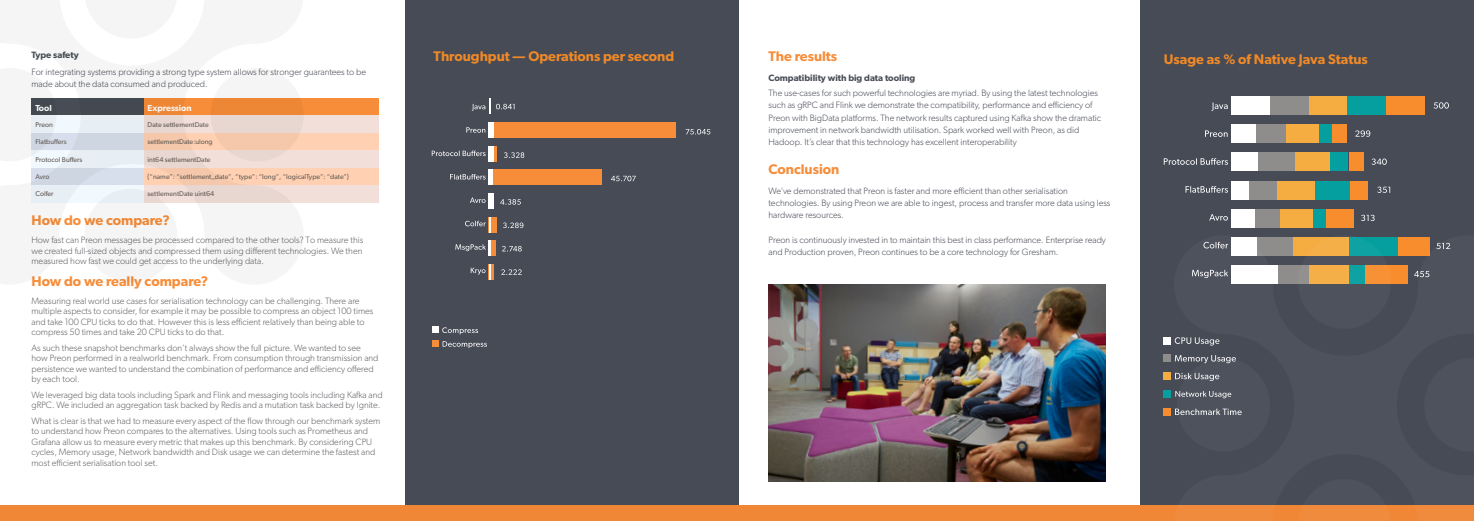
<style>
.page{position:relative;width:1474px;height:521px;background:#fff}
.page>*{position:absolute;margin:0;border:0;box-sizing:border-box;transform-origin:0 0}
.t1{font:600 14px "Gibson";color:#f08927}
.t2{font:600 14px "Gibson";color:#f78d39}
.t3{font:300 9.19px/10.5px "Gibson";color:#616166}
.t4{font:300 9.19px/12.2px "Gibson";color:#474c55}
.t5{font:600 9.19px "Gibson";color:#474c55}
.t6{font:600 8.75px "Gibson";color:#fff}
.t7{font:7px "Gibson";color:#675e59}
</style>
<div class="page">
<div style="left:405px;top:0;width:333px;height:521px;background:#474b56"></div>
<div style="left:144px;top:98px;width:234px;height:18px;background:#f78d39"></div>
<div style="left:144px;top:116px;width:234px;height:17px;background:#f2dfda"></div>
<div style="left:144px;top:133px;width:234px;height:17px;background:#ffd1b2"></div>
<div style="left:144px;top:168px;width:234px;height:17px;background:#ffd1b2"></div>
<div style="left:144px;top:150px;width:234px;height:18px;background:#f2dfda"></div>
<div style="left:144px;top:185px;width:234px;height:17px;background:#f2dfda"></div>
<div style="left:488px;top:122px;width:187px;height:16px;background:#f78d39"></div>
<div style="left:488px;top:169px;width:113px;height:16px;background:#f78d39"></div>
<svg style="left:490px;top:217px;width:7px;height:16px"></svg>
<svg style="left:490px;top:264px;width:4px;height:16px"></svg>
<div style="left:488px;top:146px;width:9px;height:15px;background:#f78d39"></div>
<div style="left:488px;top:193px;width:6px;height:16px;background:#fff"></div>
<div style="left:488px;top:240px;width:7px;height:16px;background:#f78d39"></div>
<div style="left:488px;top:122px;width:6px;height:16px;background:#fff"></div>
<div style="left:488px;top:146px;width:6px;height:15px;background:#fff"></div>
<div style="left:488px;top:169px;width:5px;height:16px;background:#fff"></div>
<hr style="left:488px;top:240px;width:3px;height:16px;background:#fff">
<svg style="left:442px;top:341px;width:45px;height:7px"></svg>
<svg style="left:442px;top:327px;width:36px;height:7px"></svg>
<div style="left:432px;top:327px;width:7px;height:6px;background:#fff"></div>
<div style="left:432px;top:340px;width:7px;height:7px;background:#f78d39"></div>
<svg style="left:470px;top:264px;width:20px;height:16px"></svg>
<svg style="left:455px;top:244px;width:31px;height:7px"></svg>
<svg style="left:465px;top:217px;width:25px;height:16px"></svg>
<svg style="left:470px;top:197px;width:15px;height:6px"></svg>
<svg style="left:450px;top:174px;width:35px;height:5px"></svg>
<svg style="left:432px;top:151px;width:53px;height:5px"></svg>
<svg style="left:466px;top:127px;width:19px;height:6px"></svg>
<svg style="left:472px;top:98px;width:18px;height:16px"></svg>
<svg style="left:501px;top:269px;width:21px;height:6px"></svg>
<svg style="left:502px;top:246px;width:19px;height:5px"></svg>
<svg style="left:503px;top:222px;width:20px;height:6px"></svg>
<svg style="left:500px;top:199px;width:21px;height:6px"></svg>
<svg style="left:611px;top:176px;width:25px;height:5px"></svg>
<svg style="left:504px;top:152px;width:20px;height:6px"></svg>
<svg style="left:685px;top:129px;width:25px;height:5px"></svg>
<svg style="left:496px;top:104px;width:18px;height:5px"></svg>
<div style="left:1140px;top:0;width:333px;height:521px;background:#474b56"></div>
<svg style="left:31px;top:98px;width:284px;height:105px"></svg>
<div style="left:84px;top:189px;width:93px;height:94px;background:linear-gradient(to right,#f4f5f6,#f4f3f3);border-radius:50%"></div>
<svg style="left:210px;top:98px;width:94px;height:64px"></svg>
<svg style="left:31px;top:98px;width:26px;height:64px"></svg>
<div style="left:0;top:506px;width:1473px;height:15px;background:#f08736"></div>
<div style="left:1255px;top:124px;width:31px;height:19px;background:#8e8d8c"></div>
<div style="left:1286px;top:124px;width:32px;height:19px;background:#f5ac41"></div>
<svg style="left:1361px;top:215px;width:13px;height:6px"></svg>
<svg style="left:1377px;top:187px;width:13px;height:6px"></svg>
<svg style="left:1371px;top:158px;width:15px;height:7px"></svg>
<svg style="left:1355px;top:130px;width:15px;height:7px"></svg>
<svg style="left:1433px;top:102px;width:15px;height:7px"></svg>
<div style="left:1308px;top:96px;width:39px;height:19px;background:#f5ac41"></div>
<div style="left:1347px;top:96px;width:38px;height:19px;background:#059f9f"></div>
<div style="left:1318px;top:124px;width:14px;height:19px;background:#059f9f"></div>
<div style="left:1332px;top:124px;width:15px;height:19px;background:#f78d2d"></div>
<div style="left:1246px;top:181px;width:31px;height:18px;background:#8e8d8c"></div>
<div style="left:1276px;top:181px;width:39px;height:18px;background:#f5ac41"></div>
<div style="left:1315px;top:181px;width:35px;height:18px;background:#059f9f"></div>
<div style="left:1349px;top:181px;width:18px;height:18px;background:#f78d2d"></div>
<div style="left:1231px;top:96px;width:38px;height:19px;background:#fff"></div>
<div style="left:1257px;top:152px;width:38px;height:19px;background:#8e8d8c"></div>
<div style="left:1295px;top:152px;width:35px;height:19px;background:#f5ac41"></div>
<div style="left:1330px;top:152px;width:18px;height:19px;background:#059f9f"></div>
<div style="left:1348px;top:152px;width:15px;height:19px;background:#f78d2d"></div>
<div style="left:1231px;top:209px;width:24px;height:19px;background:#fff"></div>
<div style="left:1255px;top:209px;width:26px;height:19px;background:#8e8d8c"></div>
<div style="left:1280px;top:209px;width:33px;height:19px;background:#f5ac41"></div>
<div style="left:1312px;top:209px;width:14px;height:19px;background:#059f9f"></div>
<div style="left:1325px;top:209px;width:28px;height:19px;background:#f78d2d"></div>
<div style="left:1231px;top:124px;width:24px;height:19px;background:#fff"></div>
<div style="left:1231px;top:152px;width:26px;height:19px;background:#fff"></div>
<div style="left:1269px;top:96px;width:39px;height:19px;background:#8e8d8c"></div>
<div style="left:1231px;top:181px;width:18px;height:18px;background:#fff"></div>
<svg style="left:1209px;top:214px;width:18px;height:7px"></svg>
<svg style="left:1185px;top:186px;width:42px;height:7px"></svg>
<svg style="left:1163px;top:158px;width:64px;height:7px"></svg>
<svg style="left:1205px;top:130px;width:22px;height:7px"></svg>
<svg style="left:1211px;top:103px;width:16px;height:8px"></svg>
<div style="left:1163px;top:355px;width:7px;height:7px;background:#8e8d8c"></div>
<div style="left:1163px;top:337px;width:7px;height:7px;background:#fff"></div>
<div style="left:1163px;top:372px;width:7px;height:7px;background:#f5ac41"></div>
<div style="left:1163px;top:390px;width:7px;height:7px;background:#059f9f"></div>
<div style="left:1163px;top:408px;width:7px;height:7px;background:#f78d2d"></div>
<div style="left:1385px;top:96px;width:39px;height:19px;background:#f78d2d"></div>
<img style="left:768px;top:285px;width:337px;height:197px">
<svg style="left:1169px;top:237px;width:304px;height:269px"></svg>
<svg style="left:1297px;top:235px;width:93px;height:94px"></svg>
<svg style="left:1297px;top:479px;width:93px;height:27px"></svg>
<svg style="left:1423px;top:358px;width:50px;height:94px"></svg>
<svg style="left:1176px;top:358px;width:94px;height:94px"></svg>
<p class="t5" style="left:32px;top:49px;width:49px">Type safety</p>
<h1 class="t1" style="left:433px;top:48px;width:242px">Throughput — Operations per second</h1>
<p class="t4" style="left:32px;top:65px;width:336px">For integrating systems providing a strong type system allows for stronger guarantees to be made about the data consumed and produced.</p>
<p class="t6" style="left:35px;top:102px;width:18px">Tool</p>
<p class="t7" style="left:35px;top:121px;width:19px">Preon</p>
<p class="t7" style="left:35px;top:138px;width:33px">Flatbuffers</p>
<p class="t7" style="left:35px;top:172px;width:15px">Avro</p>
<p class="t7" style="left:35px;top:155px;width:48px">Protocol Buffers</p>
<p class="t7" style="left:35px;top:190px;width:20px">Colfer</p>
<p class="t6" style="left:148px;top:102px;width:45px">Expression</p>
<p class="t7" style="left:148px;top:121px;width:63px">Date settlementDate</p>
<p class="t7" style="left:148px;top:138px;width:67px">settlementDate:ulong</p>
<p class="t7" style="left:148px;top:172px;width:203px">{“name”: “settlement_date”, “type”: “long”, “logicalType”: “date”}</p>
<p class="t7" style="left:148px;top:155px;width:64px">int64 settlementDate</p>
<p class="t7" style="left:148px;top:190px;width:68px">settlementDate uint64</p>
<h1 class="t2" style="left:32px;top:212px;width:140px">How do we compare?</h1>
<p class="t3" style="left:32px;top:234px;width:333px;text-align:justify">How fast can Preon messages be processed compared to the other tools? To measure this we created full-sized objects and compressed them using different technologies. We then measured how fast we could get access to the underlying data.</p>
<h1 class="t2" style="left:32px;top:273px;width:178px">How do we really compare?</h1>
<p class="t3" style="left:32px;top:295px;width:343px">Measuring real world use cases for serialisation technology can be challenging. There are multiple aspects to consider, for example it may be possible to compress an object 100 times and take 100 CPU ticks to do that. However this is less efficient relatively than being able to compress 50 times and take 20 CPU ticks to do that.</p>
<p class="t3" style="left:32px;top:342px;width:348px">As such these snapshot benchmarks don’t always show the full picture. We wanted to see how Preon performed in a realworld benchmark. From consumption through transmission and persistence we wanted to understand the combination of performance and efficiency offered by each tool.</p>
<p class="t3" style="left:32px;top:389px;width:353px">We leveraged big data tools including Spark and Flink and messaging tools including Kafka and gRPC. We included an aggregation task backed by Redis and a mutation task backed by Ignite.</p>
<p class="t3" style="left:32px;top:415px;width:350px">What is clear is that we had to measure every aspect of the flow through our benchmark system to understand how Preon compares to the alternatives. Using tools such as Prometheus and Grafana allow us to measure every metric that makes up this benchmark. By considering CPU cycles, Memory usage, Network bandwidth and Disk usage we can determine the fastest and most efficient serialisation tool set.</p>
<h1 class="t2" style="left:768px;top:48px;width:70px">The results</h1>
<h1 class="t1" style="left:1163px;top:51px;width:206px">Usage as % of Native Java Status</h1>
<p class="t5" style="left:768px;top:73px;width:148px">Compatibility with big data tooling</p>
<p class="t4" style="left:768px;top:87px;width:334px">The use-cases for such powerful technologies are myriad. By using the latest technologies such as gRPC and Flink we demonstrate the compatibility, performance and efficiency of Preon with BigData platforms. The network results captured using Kafka show the dramatic improvement in network bandwidth utilisation. Spark worked well with Preon, as did Hadoop. It’s clear that this technology has excellent interoperability</p>
<h1 class="t2" style="left:768px;top:161px;width:72px">Conclusion</h1>
<p class="t4" style="left:768px;top:184px;width:343px">We’ve demonstrated that Preon is faster and more efficient than other serialisation technologies. By using Preon we are able to ingest, process and transfer more data using less hardware resources.</p>
<p class="t4" style="left:768px;top:233px;width:339px">Preon is continuously invested in to maintain this best in class performance. Enterprise ready and Production proven, Preon continues to be a core technology for Gresham.</p>
</div>
